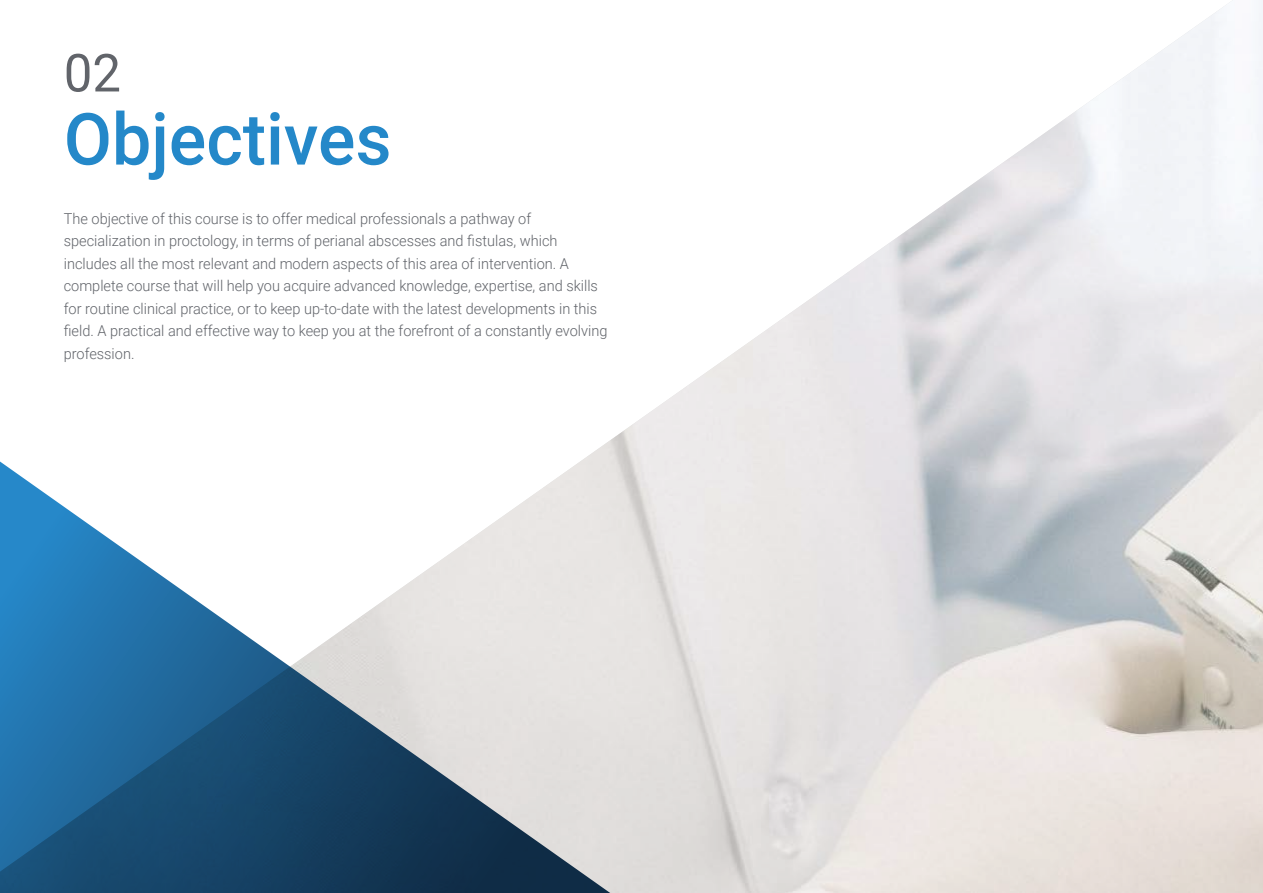
<style>
.page{position:relative;width:1263px;height:893px;background:#fff}
.page>*{position:absolute;margin:0;border:0;box-sizing:border-box;transform-origin:0 0}
.t1{font:500 72px "Roboto";color:#2488c9}
.t2{font:52.5px "Roboto";color:#61646a}
.t3{font:300 15px/22.5px "Roboto";color:#61646a}
</style>
<div class="page">
<img style="left:602px;top:0;width:661px;height:893px">
<svg style="left:0;top:446px;width:640px;height:447px"></svg>
<h2 class="t2" style="left:64px;top:36px;width:59px">02</h2>
<h1 class="t1" style="left:64px;top:89px;width:329px">Objectives</h1>
<p class="t3" style="left:64px;top:207px;width:545px">The objective of this course is to offer medical professionals a pathway of specialization in proctology, in terms of perianal abscesses and fistulas, which includes all the most relevant and modern aspects of this area of intervention. A complete course that will help you acquire advanced knowledge, expertise, and skills for routine clinical practice, or to keep up-to-date with the latest developments in this field. A practical and effective way to keep you at the forefront of a constantly evolving profession.</p>
</div>
